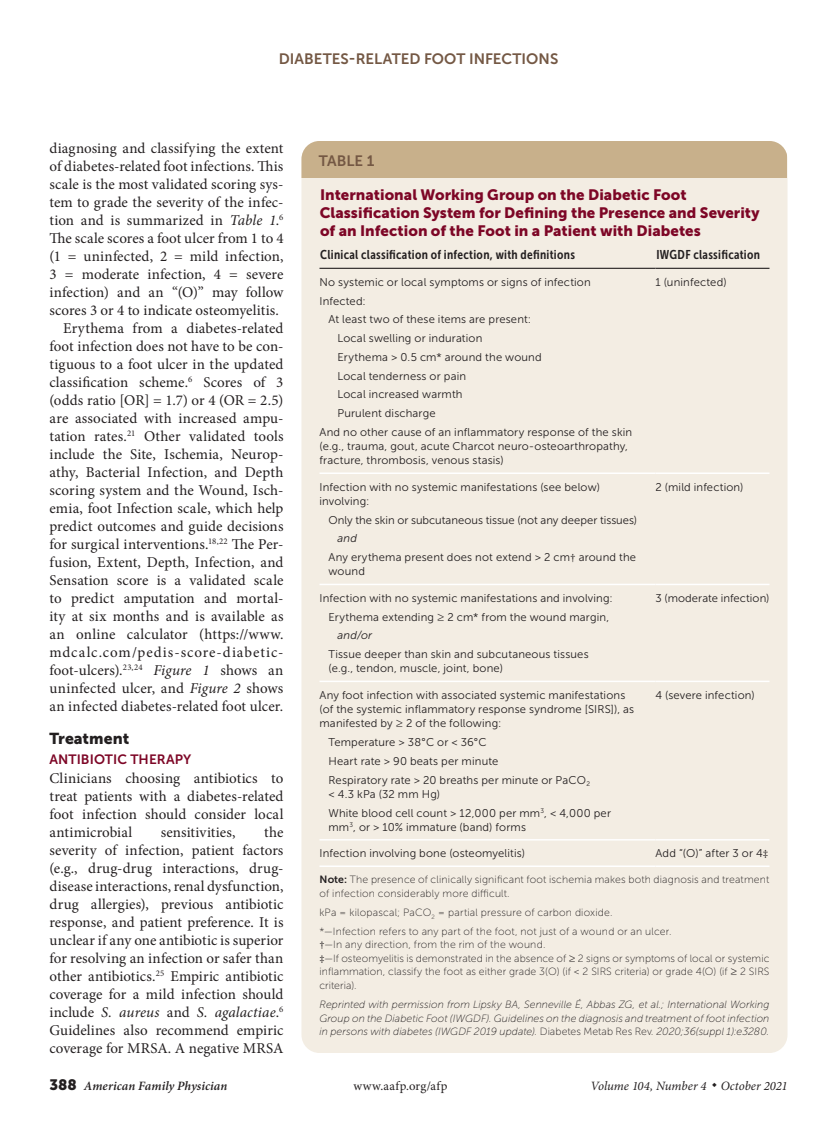
<style>
.page{position:relative;width:837px;height:1134px;background:#fff}
.page>*{position:absolute;margin:0;border:0;box-sizing:border-box;transform-origin:0 0}
.head1{font:15.75px "Museo Sans 900";letter-spacing:.005em;color:#231f20}
.body_noindent{font:15px/18px "Minion Pro";color:#231f20;text-align:justify}
.body_text{font:15px/18px "Minion Pro";letter-spacing:.01em;color:#231f20;text-align:justify}
.table_title{font:15px/18px "Museo Sans 900";letter-spacing:.005em;color:#7d0626}
.table{font:15px "Museo Sans 700";color:#745844}
.head2_nospace{font:13.5px "Museo Sans 700";letter-spacing:.005em;color:#7d0626}
.table_head1{font:12.75px "Museo Sans Cond 700";letter-spacing:.02em;color:#231f20}
.t1{font:italic 12.75px "Minion Pro";color:#231f20}
.t2{font:italic 600 12.75px "Minion Pro";letter-spacing:.005em;color:#231f20}
.table_head_last_col{font:12.75px "Museo Sans Cond 700";letter-spacing:.02em;color:#231f20}
.t3{font:12.75px "Minion Pro";letter-spacing:.03em;color:#231f20}
.table_data{font:11.25px/14.2px "Museo Sans 300";letter-spacing:.015em;color:#231f20}
.table_data_indent{font:11.25px/14.2px "Museo Sans 300";letter-spacing:.015em;color:#231f20}
.table_data_last_col{font:11.25px "Museo Sans 300";letter-spacing:.01em;color:#231f20}
.double_indent{font:11.25px "Museo Sans 300";letter-spacing:.015em;color:#231f20}
.table_and_or{font:italic 11.25px "Museo Sans 300";letter-spacing:.015em;color:#231f20}
.table_fig_note{font:10.5px/13.5px "Museo Sans 100";letter-spacing:.015em;color:#231f20}
.table_fig_note-2{font:italic 10.5px/13.5px "Museo Sans 100";color:#231f20;text-align:justify}
.table_fig_note_nospa{font:10.5px "Museo Sans 100";letter-spacing:.015em;color:#231f20}
.s1{font-style:italic}
.s2{font-family:"Minion Pro"}
.s3{font-family:"Museo Sans 700"}
.s4{font-style:normal}
.s5{font-family:"Museo Sans 900";font-weight:400;font-style:normal;font-size:15px}
</style>
<div class="page">
<div style="left:302px;top:141px;width:486px;height:912px;background:#f3ede3;border-radius:18px"></div>
<hr style="left:320px;top:268px;width:336px;height:1px;background:#231f20">
<hr style="left:656px;top:268px;width:114px;height:1px;background:#231f20">
<hr style="left:320px;top:584px;width:336px;height:1px;background:#fff">
<hr style="left:656px;top:584px;width:114px;height:1px;background:#fff">
<hr style="left:320px;top:681px;width:336px;height:1px;background:#fff">
<hr style="left:656px;top:681px;width:114px;height:1px;background:#fff">
<hr style="left:320px;top:839px;width:336px;height:2px;background:#fff">
<hr style="left:656px;top:839px;width:114px;height:2px;background:#fff">
<hr style="left:320px;top:472px;width:336px;height:2px;background:#fff">
<hr style="left:656px;top:472px;width:114px;height:2px;background:#fff">
<hr style="left:320px;top:866px;width:336px;height:1px;background:#fff">
<hr style="left:656px;top:866px;width:114px;height:1px;background:#fff">
<div style="left:302px;top:141px;width:486px;height:37px;background:#c8b08b"></div>
<p class="table" style="left:279px;top:50px;width:281px">DIABETES-RELATED FOOT INFECTIONS</p>
<p class="body_noindent" style="left:50px;top:139px;width:236px">diagnosing and classifying the extent of diabetes-related foot infections. This scale is the most validated scoring sys&shy;tem to grade the severity of the infec&shy;tion and is summarized in <span class="s1">Table 1</span>.<sup>6<br></sup>The scale scores a foot ulcer from 1 to 4 (1 = uninfected, 2 = mild infection, 3 = moderate infection, 4 = severe infection) and an “(O)” may follow scores 3 or 4 to indicate osteomyelitis.</p>
<p class="body_text" style="left:50px;top:319px;width:236px;text-indent:14px">Erythema from a diabetes-related foot infection does not have to be con&shy;tiguous to a foot ulcer in the updated classification scheme.<sup>6</sup> Scores of 3 (odds ratio [OR] = 1.7) or 4 (OR = 2.5) are associated with increased ampu&shy;tation rates.<sup>21</sup> Other validated tools include the Site, Ischemia, Neurop&shy;athy, Bacterial Infection, and Depth scoring system and the Wound, Isch&shy;emia, foot Infection scale, which help predict outcomes and guide decisions for surgical interventions.<sup>18,22</sup> The Per&shy;fusion, Extent, Depth, Infection, and Sensation score is a validated scale to predict amputation and mortal&shy;ity at six months and is available as an online calculator (https://www. mdcalc.com/pedis-score-diabetic&shy;foot-ulcers).<sup>23,24</sup> <span class="s1">Figure 1</span> shows an uninfected ulcer, and <span class="s1">Figure 2</span> shows an infected diabetes-related foot ulcer.</p>
<p class="head1" style="left:50px;top:730px;width:81px">Treatment</p>
<p class="head2_nospace" style="left:50px;top:751px;width:143px">ANTIBIOTIC THERAPY</p>
<p class="body_noindent" style="left:50px;top:769px;width:236px">Clinicians choosing antibiotics to treat patients with a diabetes-related foot infection should consider local antimicrobial</p>
<p class="body_noindent" style="left:50px;top:823px;width:236px;text-indent:215px">the severity of infection, patient factors (e.g., drug-drug interactions, drug&shy;disease interactions, renal dysfunction, drug allergies), previous antibiotic response, and patient preference. It is unclear if any one antibiotic is superior for resolving an infection or safer than other antibiotics.<sup>25</sup> Empiric antibiotic coverage for a mild infection should include <span class="s1">S. aureus</span> and <span class="s1">S. agalactiae</span>.<sup>6<br></sup>Guidelines also recommend empiric coverage for MRSA. A negative MRSA</p>
<p class="body_noindent" style="left:161px;top:823px;width:76px">sensitivities,</p>
<p class="table" style="left:319px;top:152px;width:57px">TABLE 1</p>
<p class="table_title" style="left:320px;top:186px;width:441px">International Working Group on the Diabetic Foot<br>Classification System for Defining the Presence and Severity of an Infection of the Foot in a Patient with Diabetes</p>
<p class="table_head1" style="left:320px;top:248px;width:256px">Clinical classification of infection, with definitions</p>
<p class="table_head_last_col" style="left:656px;top:248px;width:105px">IWGDF classification</p>
<p class="table_data" style="left:320px;top:275px;width:273px">No systemic or local symptoms or signs of infection</p>
<p class="table_data" style="left:320px;top:294px;width:48px">Infected:</p>
<p class="table_data_indent" style="left:328px;top:312px;width:204px">At least two of these items are present:</p>
<p class="double_indent" style="left:338px;top:332px;width:146px">Local swelling or induration</p>
<p class="double_indent" style="left:338px;top:351px;width:206px">Erythema &gt; 0.5 cm* around the wound</p>
<p class="double_indent" style="left:338px;top:370px;width:130px">Local tenderness or pain</p>
<p class="double_indent" style="left:338px;top:388px;width:127px">Local increased warmth</p>
<p class="double_indent" style="left:338px;top:407px;width:100px">Purulent discharge</p>
<p class="table_data" style="left:320px;top:425px;width:314px">And no other cause of an inflammatory response of the skin (e.g., trauma, gout, acute Charcot neuro-osteoarthropathy, fracture, thrombosis, venous stasis)</p>
<p class="table_data_last_col" style="left:656px;top:276px;width:73px">1 (uninfected)</p>
<p class="table_data" style="left:320px;top:480px;width:282px">Infection with no systemic manifestations (see below) involving:</p>
<p class="table_data_indent" style="left:328px;top:513px;width:310px">Only the skin or subcutaneous tissue (not any deeper tissues)</p>
<p class="table_and_or" style="left:338px;top:533px;width:21px">and</p>
<p class="table_data_indent" style="left:328px;top:550px;width:309px">Any erythema present does not extend &gt; 2 cm<span class="s2">†</span> around the wound</p>
<p class="table_data" style="left:320px;top:591px;width:295px">Infection with no systemic manifestations and involving:</p>
<p class="table_data_indent" style="left:328px;top:610px;width:282px">Erythema extending ≥ 2 cm* from the wound margin,</p>
<p class="table_and_or" style="left:338px;top:629px;width:36px">and/or</p>
<p class="table_data_indent" style="left:328px;top:647px;width:262px">Tissue deeper than skin and subcutaneous tissues (e.g., tendon, muscle, joint, bone)</p>
<p class="table_data" style="left:320px;top:688px;width:316px">Any foot infection with associated systemic manifestations (of the systemic inflammatory response syndrome [SIRS]), as manifested by ≥ 2 of the following:</p>
<p class="table_data_indent" style="left:328px;top:735px;width:160px">Temperature &gt; 38°C or &lt; 36°C</p>
<p class="table_data_indent" style="left:328px;top:754px;width:171px">Heart rate &gt; 90 beats per minute</p>
<p class="table_data_indent" style="left:328px;top:773px;width:263px">Respiratory rate &gt; 20 breaths per minute or PaCO<sub>2 </sub>&lt; 4.3 kPa (32 mm Hg)</p>
<p class="table_data_indent" style="left:328px;top:806px;width:284px">White blood cell count &gt; 12,000 per mm<sup>3</sup>, &lt; 4,000 per mm<sup>3</sup>, or &gt; 10% immature (band) forms</p>
<p class="table_data_last_col" style="left:656px;top:481px;width:90px">2 (mild infection)</p>
<p class="table_data_last_col" style="left:656px;top:592px;width:115px">3 (moderate infection)</p>
<p class="table_data_last_col" style="left:656px;top:689px;width:101px">4 (severe infection)</p>
<p class="table_data_last_col" style="left:320px;top:847px;width:207px">Infection involving bone (osteomyelitis)</p>
<p class="table_data_last_col" style="left:656px;top:847px;width:114px">Add “(O)” after 3 or 4<span class="s2">‡</span></p>
<p class="table_fig_note" style="left:320px;top:873px;width:451px"><span class="s3">Note:</span> The presence of clinically significant foot ischemia makes both diagnosis and treatment of infection considerably more difficult.</p>
<p class="table_fig_note" style="left:320px;top:906px;width:295px">kPa = kilopascal; PaCO<sub>2</sub> = partial pressure of carbon dioxide.</p>
<p class="table_fig_note_nospa" style="left:320px;top:926px;width:353px">*—Infection refers to any part of the foot, not just of a wound or an ulcer.</p>
<p class="table_fig_note_nospa" style="left:320px;top:939px;width:228px"><span class="s2">†</span>—In any direction, from the rim of the wound.</p>
<p class="table_fig_note" style="left:320px;top:952px;width:452px;text-align:justify"><span class="s2">‡</span>—If osteomyelitis is demonstrated in the absence of ≥ 2 signs or symptoms of local or systemic inflammation, classify the foot as either grade 3(O) (if &lt; 2 SIRS criteria) or grade 4(O) (if ≥ 2 SIRS criteria).</p>
<p class="table_fig_note-2" style="left:320px;top:998px;width:452px">Reprinted with permission from Lipsky BA, Senneville É, Abbas ZG, et al.; International Working Group on the Diabetic Foot (IWGDF). Guidelines on the diagnosis and treatment of foot infection in persons with diabetes (IWGDF 2019 update). <span class="s4">Diabetes Metab Res Rev</span>. 2020;36(suppl 1):e3280.</p>
<p class="t2" style="left:50px;top:1077px;width:179px"><span class="s5">388</span> American Family Physician</p>
<p class="t3" style="left:353px;top:1078px;width:96px">www.aafp.org/afp</p>
<p class="t1" style="left:590px;top:1078px;width:199px">Volume 104, Number 4 ◆ October 2021</p>
</div>
